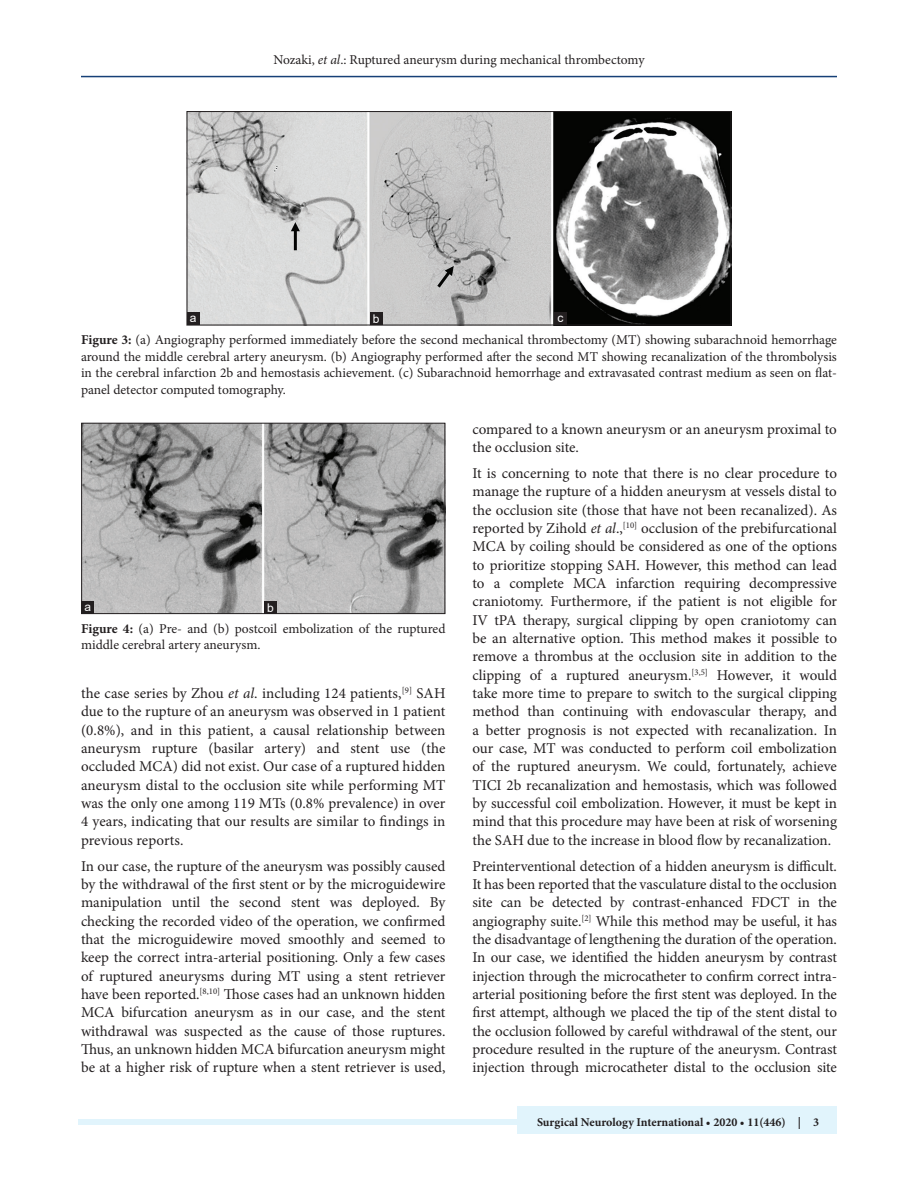
<style>
.page{position:relative;width:918px;height:1188px;background:#fff}
.page>*{position:absolute;margin:0;border:0;box-sizing:border-box;transform-origin:0 0}
.TX{font:15px/18.3px "Minion Pro";color:#231f20;text-align:justify}
.FGC{font:13.5px/16.5px "Minion Pro";color:#231f20;text-align:justify}
.JF{font:700 12px "Minion Pro";color:#231f20}
.LABEL{font:12px "Arial";color:#fff}
.s1{font-style:italic}
.s2{font-weight:700}
</style>
<div class="page">
<img style="left:189px;top:113px;width:540px;height:210px">
<div style="left:187px;top:111px;width:544px;height:214px;border:1px solid #231f20"></div>
<div style="left:554px;top:312px;width:13px;height:13px;background:#231f20"></div>
<div style="left:370px;top:312px;width:13px;height:13px;background:#231f20"></div>
<div style="left:187px;top:312px;width:13px;height:13px;background:#231f20"></div>
<hr style="left:81px;top:76px;width:756px;height:1px;background:#164077">
<div style="left:78px;top:1119px;width:756px;height:6px;background:#e1f4fc"></div>
<div style="left:518px;top:1106px;width:319px;height:28px;background:#e1f4fc"></div>
<img style="left:83px;top:425px;width:360px;height:187px">
<div style="left:81px;top:423px;width:364px;height:191px;border:1px solid #231f20"></div>
<div style="left:264px;top:601px;width:13px;height:13px;background:#231f20"></div>
<div style="left:82px;top:601px;width:12px;height:13px;background:#231f20"></div>
<p class="FGC" style="left:273px;top:51px;width:373px">Nozaki, <span class="s1">et al</span>.: Ruptured aneurysm during mechanical thrombectomy</p>
<p class="LABEL" style="left:190px;top:310px;width:8px">a</p>
<p class="LABEL" style="left:373px;top:310px;width:8px">b</p>
<p class="LABEL" style="left:558px;top:310px;width:7px">c</p>
<p class="FGC" style="left:81px;top:332px;width:758px"><span class="s2">Figure 3:</span> (a) Angiography performed immediately before the second mechanical thrombectomy (MT) showing subarachnoid hemorrhage around the middle cerebral artery aneurysm. (b) Angiography performed after the second MT showing recanalization of the thrombolysis in the cerebral infarction 2b and hemostasis achievement. (c) Subarachnoid hemorrhage and extravasated contrast medium as seen on flat&shy;panel detector computed tomography.</p>
<p class="LABEL" style="left:85px;top:598px;width:8px">a</p>
<p class="LABEL" style="left:267px;top:599px;width:8px">b</p>
<p class="FGC" style="left:81px;top:620px;width:366px"><span class="s2">Figure 4:</span> (a) Pre- and (b) postcoil embolization of the ruptured middle cerebral artery aneurysm.</p>
<p class="TX" style="left:81px;top:684px;width:366px">the case series by Zhou <span class="s1">et al</span>. including 124 patients,<sup>[9]</sup> SAH due to the rupture of an aneurysm was observed in 1 patient (0.8%), and in this patient, a causal relationship between aneurysm rupture (basilar artery) and stent use (the occluded MCA) did not exist. Our case of a ruptured hidden aneurysm distal to the occlusion site while performing MT was the only one among 119 MTs (0.8% prevalence) in over 4 years, indicating that our results are similar to findings in previous reports.</p>
<p class="TX" style="left:81px;top:857px;width:366px">In our case, the rupture of the aneurysm was possibly caused by the withdrawal of the first stent or by the microguidewire manipulation until the second stent was deployed. By checking the recorded video of the operation, we confirmed that the microguidewire moved smoothly and seemed to keep the correct intra-arterial positioning. Only a few cases of ruptured aneurysms during MT using a stent retriever have been reported.<sup>[8,10]</sup> Those cases had an unknown hidden MCA bifurcation aneurysm as in our case, and the stent withdrawal was suspected as the cause of those ruptures.<br>Thus, an unknown hidden MCA bifurcation aneurysm might be at a higher risk of rupture when a stent retriever is used,</p>
<p class="TX" style="left:472px;top:420px;width:366px">compared to a known aneurysm or an aneurysm proximal to the occlusion site.</p>
<p class="TX" style="left:472px;top:464px;width:366px">It is concerning to note that there is no clear procedure to manage the rupture of a hidden aneurysm at vessels distal to the occlusion site (those that have not been recanalized). As reported by Zihold <span class="s1">et al</span>.,<sup>[10]</sup> occlusion of the prebifurcational MCA by coiling should be considered as one of the options to prioritize stopping SAH. However, this method can lead to a complete MCA infarction requiring decompressive craniotomy. Furthermore, if the patient is not eligible for IV tPA therapy, surgical clipping by open craniotomy can be an alternative option. This method makes it possible to remove a thrombus at the occlusion site in addition to the clipping of a ruptured aneurysm.<sup>[3,5]</sup> However, it would take more time to prepare to switch to the surgical clipping method than continuing with endovascular therapy, and a better prognosis is not expected with recanalization. In our case, MT was conducted to perform coil embolization of the ruptured aneurysm. We could, fortunately, achieve TICI 2b recanalization and hemostasis, which was followed by successful coil embolization. However, it must be kept in mind that this procedure may have been at risk of worsening the SAH due to the increase in blood flow by recanalization.</p>
<p class="TX" style="left:472px;top:857px;width:366px">Preinterventional detection of a hidden aneurysm is difficult.<br>It has been reported that the vasculature distal to the occlusion site can be detected by contrast-enhanced FDCT in the angiography suite.<sup>[2]</sup> While this method may be useful, it has the disadvantage of lengthening the duration of the operation.<br>In our case, we identified the hidden aneurysm by contrast injection through the microcatheter to confirm correct intra&shy;arterial positioning before the first stent was deployed. In the first attempt, although we placed the tip of the stent distal to the occlusion followed by careful withdrawal of the stent, our procedure resulted in the rupture of the aneurysm. Contrast injection through microcatheter distal to the occlusion site</p>
<p class="JF" style="left:537px;top:1113px;width:284px">Surgical Neurology International • 2020 • 11(446) | 3</p>
</div>
